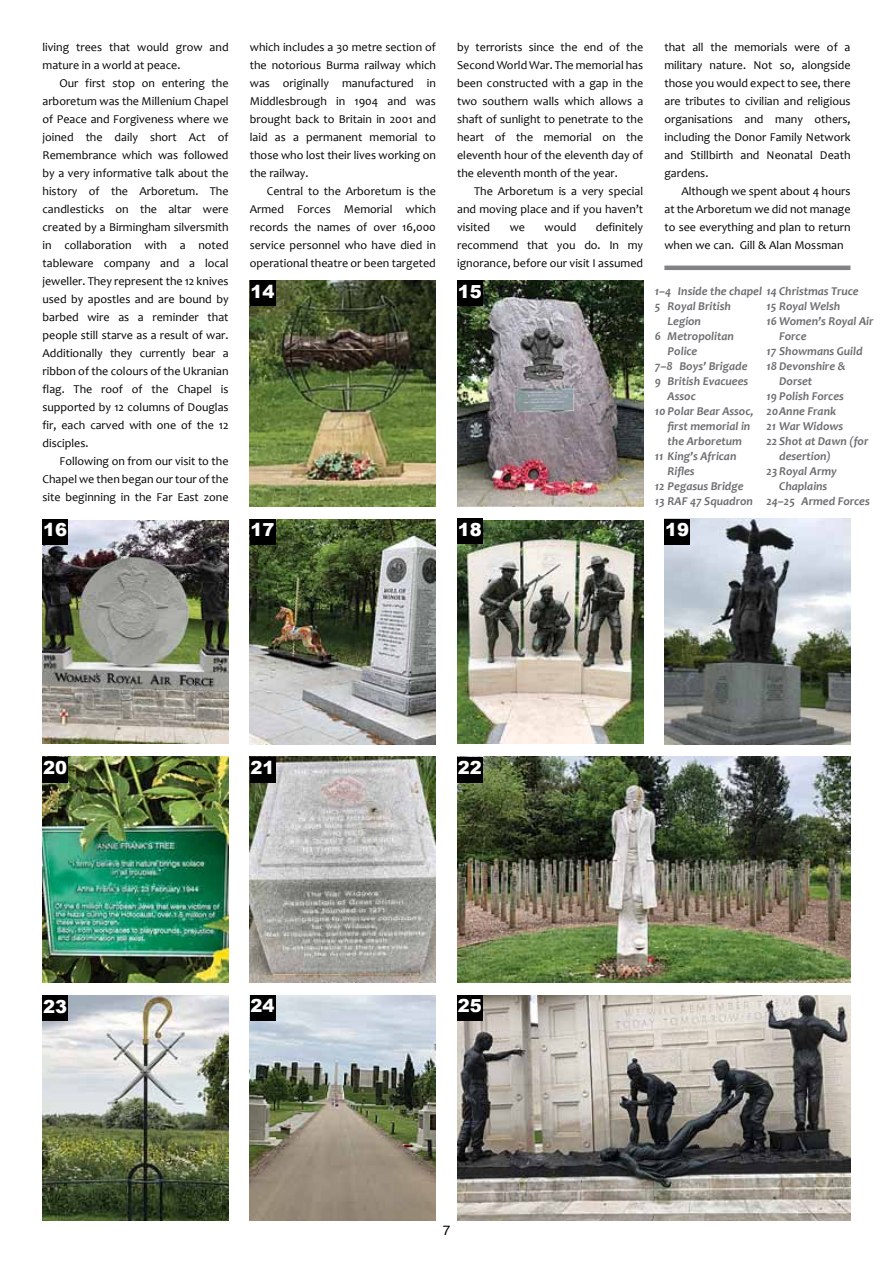
<style>
.page{position:relative;width:893px;height:1263px;background:#fff}
.page>*{position:absolute;margin:0;border:0;box-sizing:border-box;transform-origin:0 0}
.t1{font:900 18px "Arial";color:#fff}
.t2{font:13.5px "Helvetica";color:#000}
.t3{font:12px/18px "Candara";color:#000;text-align:justify}
.t4{font:italic 700 12px "Candara";color:#6d6e71}
</style>
<div class="page">
<img style="left:250px;top:281px;width:186px;height:225px">
<img style="left:457px;top:281px;width:186px;height:225px">
<img style="left:43px;top:520px;width:186px;height:223px">
<img style="left:664px;top:519px;width:186px;height:225px">
<img style="left:457px;top:520px;width:186px;height:223px">
<img style="left:250px;top:995px;width:186px;height:225px">
<img style="left:250px;top:519px;width:186px;height:225px">
<img style="left:43px;top:757px;width:186px;height:225px">
<img style="left:250px;top:757px;width:186px;height:225px">
<img style="left:457px;top:757px;width:393px;height:225px">
<img style="left:43px;top:995px;width:186px;height:225px">
<img style="left:457px;top:995px;width:393px;height:225px">
<div style="left:250px;top:281px;width:25px;height:25px;background:#000"></div>
<div style="left:457px;top:518px;width:26px;height:26px;background:#000"></div>
<div style="left:664px;top:519px;width:26px;height:26px;background:#000"></div>
<div style="left:43px;top:995px;width:25px;height:26px;background:#000"></div>
<div style="left:250px;top:995px;width:25px;height:25px;background:#000"></div>
<div style="left:457px;top:281px;width:26px;height:25px;background:#000"></div>
<div style="left:43px;top:519px;width:25px;height:25px;background:#000"></div>
<div style="left:250px;top:519px;width:25px;height:25px;background:#000"></div>
<div style="left:43px;top:757px;width:25px;height:25px;background:#000"></div>
<div style="left:250px;top:757px;width:25px;height:25px;background:#000"></div>
<div style="left:457px;top:757px;width:26px;height:25px;background:#000"></div>
<div style="left:457px;top:995px;width:26px;height:26px;background:#000"></div>
<hr style="left:664px;top:266px;width:186px;height:4px;background:#808285">
<p class="t3" style="left:43px;top:38px;width:188px">living trees that would grow and mature in a world at peace.</p>
<p class="t3" style="left:43px;top:74px;width:188px;text-indent:17px">Our first stop on entering the arboretum was the Millenium Chapel of Peace and Forgiveness where we joined the daily short Act of Remembrance which was followed by a very informative talk about the history of the Arboretum. The candlesticks on the altar were created by a Birmingham silversmith in collaboration with a noted tableware company and a local jeweller. They represent the 12 knives used by apostles and are bound by barbed wire as a reminder that people still starve as a result of war.<br>Additionally they currently bear a ribbon of the colours of the Ukranian flag. The roof of the Chapel is supported by 12 columns of Douglas fir, each carved with one of the 12 disciples.</p>
<p class="t3" style="left:43px;top:452px;width:188px;text-indent:17px">Following on from our visit to the Chapel we then began our tour of the site beginning in the Far East zone</p>
<p class="t3" style="left:250px;top:38px;width:188px">which includes a 30 metre section of the notorious Burma railway which was originally manufactured in Middlesbrough in 1904 and was brought back to Britain in 2001 and laid as a permanent memorial to those who lost their lives working on the railway.</p>
<p class="t3" style="left:250px;top:182px;width:188px;text-indent:17px">Central to the Arboretum is the Armed Forces Memorial which records the names of over 16,000 service personnel who have died in operational theatre or been targeted</p>
<h1 class="t1" style="left:251px;top:278px;width:26px">14</h1>
<h1 class="t1" style="left:43px;top:516px;width:26px">16</h1>
<h1 class="t1" style="left:251px;top:516px;width:26px">17</h1>
<p class="t3" style="left:457px;top:38px;width:188px">by terrorists since the end of the Second World War. The memorial has been constructed with a gap in the two southern walls which allows a shaft of sunlight to penetrate to the heart of the memorial on the eleventh hour of the eleventh day of the eleventh month of the year.</p>
<p class="t3" style="left:457px;top:182px;width:188px;text-indent:17px">The Arboretum is a very special and moving place and if you haven’t visited</p>
<p class="t3" style="left:457px;top:218px;width:188px;text-indent:139px">definitely recommend that you do. In my ignorance, before our visit I assumed</p>
<p class="t3" style="left:510px;top:218px;width:17px">we</p>
<p class="t3" style="left:545px;top:218px;width:33px">would</p>
<h1 class="t1" style="left:458px;top:278px;width:26px">15</h1>
<p class="t3" style="left:664px;top:38px;width:188px">that all the memorials were of a military nature. Not so, alongside those you would expect to see, there are tributes to civilian and religious organisations and many others, including the Donor Family Network and Stillbirth and Neonatal Death gardens.</p>
<p class="t3" style="left:664px;top:182px;width:188px;text-indent:17px">Although we spent about 4 hours at the Arboretum we did not manage to see everything and plan to return when we can. Gill &amp; Alan Mossman</p>
<p class="t4" style="left:655px;top:283px;width:205px">1–4 Inside the chapel 14 Christmas Truce</p>
<p class="t4" style="left:655px;top:298px;width:77px">5 Royal British</p>
<p class="t4" style="left:668px;top:313px;width:35px">Legion</p>
<p class="t4" style="left:655px;top:328px;width:81px">6 Metropolitan</p>
<p class="t4" style="left:668px;top:343px;width:31px">Police</p>
<p class="t4" style="left:655px;top:358px;width:94px">7–8 Boys’ Brigade</p>
<p class="t4" style="left:655px;top:373px;width:95px">9 British Evacuees</p>
<p class="t4" style="left:668px;top:388px;width:30px">Assoc</p>
<p class="t4" style="left:655px;top:403px;width:100px">10 Polar Bear Assoc,</p>
<p class="t4" style="left:668px;top:418px;width:84px">first memorial in</p>
<p class="t4" style="left:668px;top:433px;width:76px">the Arboretum</p>
<p class="t4" style="left:655px;top:448px;width:83px">11 King’s African</p>
<p class="t4" style="left:668px;top:463px;width:29px">Rifles</p>
<p class="t4" style="left:655px;top:478px;width:90px">12 Pegasus Bridge</p>
<p class="t4" style="left:655px;top:493px;width:100px">13 RAF 47 Squadron</p>
<p class="t4" style="left:766px;top:298px;width:75px">15 Royal Welsh</p>
<p class="t4" style="left:766px;top:313px;width:109px">16 Women’s Royal Air</p>
<p class="t4" style="left:779px;top:328px;width:29px">Force</p>
<p class="t4" style="left:766px;top:343px;width:98px">17 Showmans Guild</p>
<p class="t4" style="left:766px;top:358px;width:81px">18 Devonshire &amp;</p>
<p class="t4" style="left:779px;top:373px;width:35px">Dorset</p>
<p class="t4" style="left:766px;top:388px;width:79px">19 Polish Forces</p>
<p class="t4" style="left:766px;top:403px;width:71px">20Anne Frank</p>
<p class="t4" style="left:766px;top:418px;width:78px">21 War Widows</p>
<p class="t4" style="left:766px;top:433px;width:103px">22 Shot at Dawn (for</p>
<p class="t4" style="left:779px;top:448px;width:53px">desertion)</p>
<p class="t4" style="left:766px;top:463px;width:72px">23 Royal Army</p>
<p class="t4" style="left:779px;top:478px;width:50px">Chaplains</p>
<p class="t4" style="left:766px;top:493px;width:105px">24–25 Armed Forces</p>
<h1 class="t1" style="left:458px;top:516px;width:26px">18</h1>
<h1 class="t1" style="left:665px;top:517px;width:26px">19</h1>
<h1 class="t1" style="left:43px;top:754px;width:26px">20</h1>
<h1 class="t1" style="left:251px;top:754px;width:26px">21</h1>
<h1 class="t1" style="left:458px;top:754px;width:26px">22</h1>
<h1 class="t1" style="left:43px;top:993px;width:26px">23</h1>
<h1 class="t1" style="left:251px;top:992px;width:26px">24</h1>
<h1 class="t1" style="left:458px;top:993px;width:26px">25</h1>
<p class="t2" style="left:443px;top:1224px;width:9px">7</p>
</div>
